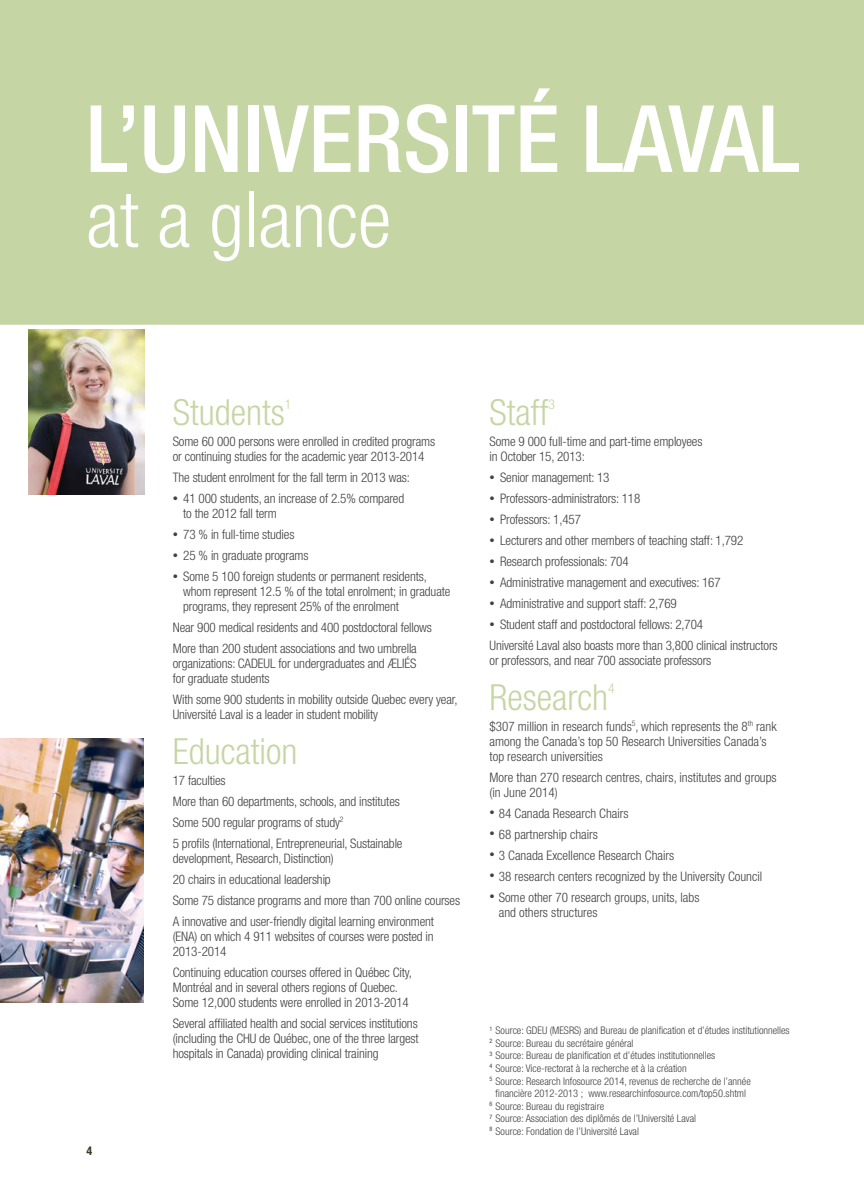
<style>
.page{position:relative;width:864px;height:1188px;background:#fff}
.page>*{position:absolute;margin:0;border:0;box-sizing:border-box;transform-origin:0 0}
.t1{font:500 condensed 93px "Helvetica Neue";color:#fff}
.t2{font:300 condensed 78px "Helvetica Neue";color:#fff}
.t3{font:300 condensed 36px "Helvetica Neue";color:#c6d5a4}
.t4{font:300 condensed 13.5px "Helvetica Neue";color:#c6d5a4}
.t5{font:300 condensed 13.2px/15px "Helvetica Neue";letter-spacing:-.01em;color:#414042}
.t6{font:700 condensed 12px "Helvetica Neue";color:#303d21}
.t7{font:300 condensed 10.5px "Helvetica Neue";color:#414042}
.s1{font-weight:900;font-size:10.5px}
</style>
<div class="page">
<div style="left:0;top:0;width:864px;height:329px;background:#c6d5a4"></div>
<img style="left:0;top:738px;width:144px;height:264px">
<div style="left:0;top:325px;width:864px;height:10px;background:#fff"></div>
<img style="left:29px;top:330px;width:115px;height:165px">
<h1 class="t1" style="left:86px;top:83px;width:670px">L’UNIVERSITÉ LAVAL</h1>
<h2 class="t2" style="left:86px;top:175px;width:306px">at a glance</h2>
<p class="t6" style="left:86px;top:1143px;width:7px">4</p>
<h3 class="t3" style="left:173px;top:391px;width:113px">Students</h3>
<p class="t4" style="left:285px;top:396px;width:8px">1</p>
<p class="t5" style="left:173px;top:433px;width:264px">Some 60 000 persons were enrolled in credited programs or continuing studies for the academic year 2013-2014</p>
<p class="t5" style="left:173px;top:469px;width:239px">The student enrolment for the fall term in 2013 was:</p>
<p class="t5" style="left:183px;top:490px;width:222px;text-indent:-11px"><span class="s1">•</span> 41 000 students, an increase of 2.5% compared to the 2012 fall term</p>
<p class="t5" style="left:173px;top:526px;width:123px"><span class="s1">•</span> 73 % in full-time studies</p>
<p class="t5" style="left:173px;top:547px;width:137px"><span class="s1">•</span> 25 % in graduate programs</p>
<p class="t5" style="left:183px;top:568px;width:269px;text-indent:-10px"><span class="s1">•</span> Some 5 100 foreign students or permanent residents, whom represent 12.5 % of the total enrolment; in graduate programs, they represent 25% of the enrolment</p>
<p class="t5" style="left:173px;top:616px;width:261px;line-height:21px">Near 900 medical residents and 400 postdoctoral fellows<br>More than 200 student associations and two umbrella</p>
<p class="t5" style="left:173px;top:655px;width:245px">organizations: CADEUL for undergraduates and ÆLIÉS for graduate students</p>
<p class="t5" style="left:173px;top:691px;width:286px">With some 900 students in mobility outside Quebec every year,<br>Université Laval is a leader in student mobility</p>
<h3 class="t3" style="left:173px;top:730px;width:126px">Education</h3>
<p class="t5" style="left:173px;top:769px;width:231px;line-height:21px">17 faculties<br>More than 60 departments, schools, and institutes Some 500 regular programs of study<sup>2<br></sup>5 profils (International, Entrepreneurial, Sustainable</p>
<p class="t5" style="left:173px;top:847px;width:289px;line-height:21px">development, Research, Distinction)<br>20 chairs in educational leadership<br>Some 75 distance programs and more than 700 online courses A innovative and user-friendly digital learning environment</p>
<p class="t5" style="left:173px;top:928px;width:262px">(ENA) on which 4 911 websites of courses were posted in<br>2013-2014</p>
<p class="t5" style="left:173px;top:964px;width:241px">Continuing education courses offered in Québec City,<br>Montréal and in several others regions of Quebec.<br>Some 12,000 students were enrolled in 2013-2014</p>
<p class="t5" style="left:173px;top:1015px;width:247px;text-align:justify">Several affiliated health and social services institutions (including the CHU de Québec, one of the three largest hospitals in Canada) providing clinical training</p>
<h3 class="t3" style="left:490px;top:391px;width:60px">Staff</h3>
<p class="t4" style="left:548px;top:396px;width:8px">3</p>
<p class="t5" style="left:490px;top:433px;width:214px">Some 9 000 full-time and part-time employees in October 15, 2013:</p>
<p class="t5" style="left:490px;top:469px;width:121px"><span class="s1">•</span> Senior management: 13</p>
<p class="t5" style="left:490px;top:490px;width:152px"><span class="s1">•</span> Professors-administrators: 118</p>
<p class="t5" style="left:490px;top:511px;width:93px"><span class="s1">•</span> Professors: 1,457</p>
<p class="t5" style="left:490px;top:532px;width:255px"><span class="s1">•</span> Lecturers and other members of teaching staff: 1,792</p>
<p class="t5" style="left:490px;top:553px;width:141px"><span class="s1">•</span> Research professionals: 704</p>
<p class="t5" style="left:490px;top:574px;width:233px"><span class="s1">•</span> Administrative management and executives: 167</p>
<p class="t5" style="left:490px;top:595px;width:189px"><span class="s1">•</span> Administrative and support staff: 2,769</p>
<p class="t5" style="left:490px;top:613px;width:290px;line-height:21px"><span class="s1">•</span> Student staff and postdoctoral fellows: 2,704<br>Université Laval also boasts more than 3,800 clinical instructors</p>
<p class="t5" style="left:490px;top:652px;width:223px">or professors, and near 700 associate professors</p>
<h3 class="t3" style="left:490px;top:676px;width:120px">Research</h3>
<p class="t4" style="left:608px;top:681px;width:8px">4</p>
<p class="t5" style="left:490px;top:718px;width:289px">$307 million in research funds<sup>5</sup>, which represents the 8<sup>th</sup> rank among the Canada’s top 50 Research Universities Canada’s top research universities</p>
<p class="t5" style="left:490px;top:769px;width:289px">More than 270 research centres, chairs, institutes and groups (in June 2014)</p>
<p class="t5" style="left:490px;top:805px;width:141px"><span class="s1">•</span> 84 Canada Research Chairs</p>
<p class="t5" style="left:490px;top:826px;width:110px"><span class="s1">•</span> 68 partnership chairs</p>
<p class="t5" style="left:490px;top:847px;width:186px"><span class="s1">•</span> 3 Canada Excellence Research Chairs</p>
<p class="t5" style="left:490px;top:868px;width:274px"><span class="s1">•</span> 38 research centers recognized by the University Council</p>
<p class="t5" style="left:499px;top:889px;width:202px;text-indent:-9px"><span class="s1">•</span> Some other 70 research groups, units, labs and others structures</p>
<p class="t7" style="left:490px;top:1024px;width:302px"><sup>1</sup> Source: GDEU (MESRS) and Bureau de planification et d’études institutionnelles</p>
<p class="t7" style="left:490px;top:1037px;width:145px"><sup>2</sup> Source: Bureau du secrétaire général</p>
<p class="t7" style="left:490px;top:1050px;width:227px"><sup>3</sup> Source: Bureau de planification et d’études institutionnelles</p>
<p class="t7" style="left:490px;top:1062px;width:199px"><sup>4</sup> Source: Vice-rectorat à la recherche et à la création</p>
<p class="t7" style="left:490px;top:1075px;width:263px"><sup>5</sup> Source: Research Infosource 2014, revenus de recherche de l’année</p>
<p class="t7" style="left:496px;top:1087px;width:252px">financière 2012-2013 ; www.researchinfosource.com/top50.shtml</p>
<p class="t7" style="left:490px;top:1100px;width:116px"><sup>6</sup> Source: Bureau du registraire</p>
<p class="t7" style="left:490px;top:1113px;width:208px"><sup>7</sup> Source: Association des diplômés de l’Université Laval</p>
<p class="t7" style="left:490px;top:1125px;width:151px"><sup>8</sup> Source: Fondation de l’Université Laval</p>
</div>
